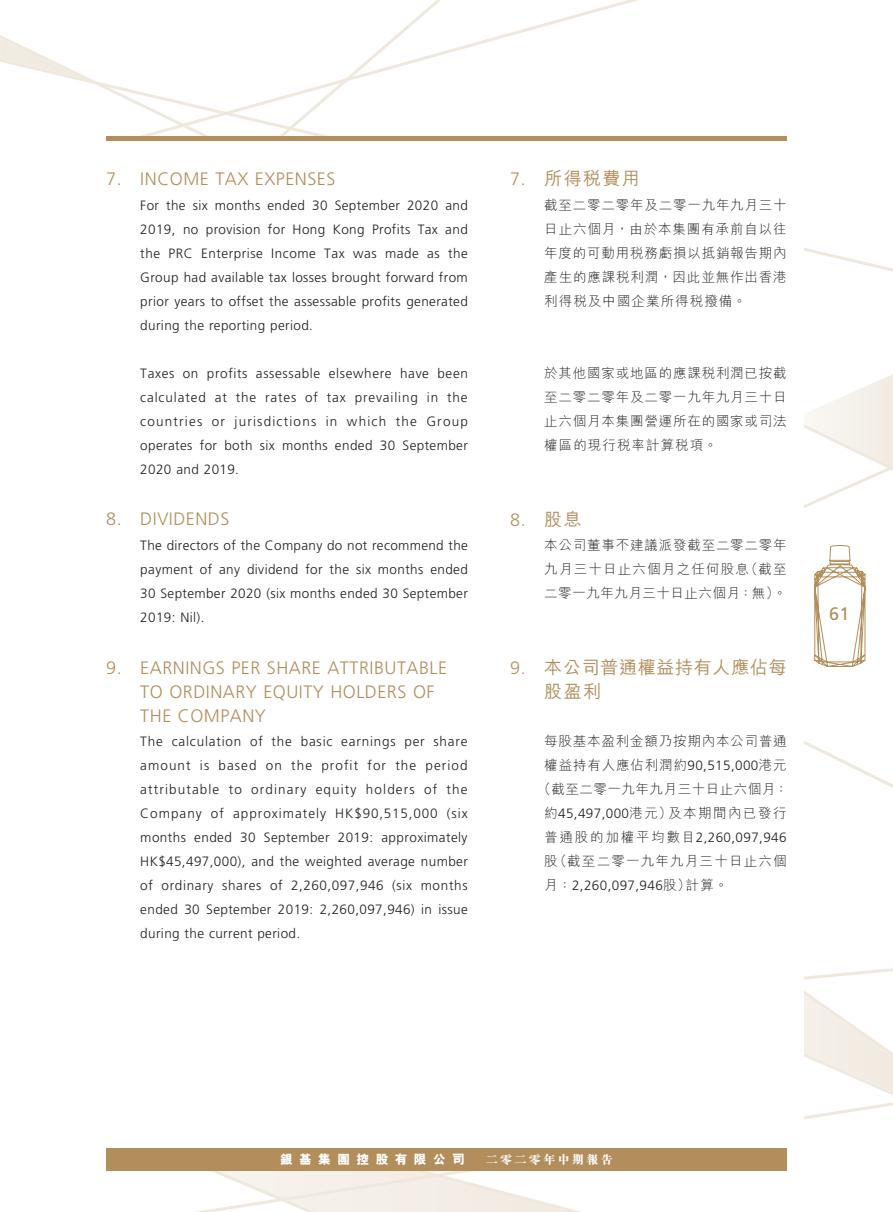
<style>
.page{position:relative;width:893px;height:1212px;background:#fff}
.page>*{position:absolute;margin:0;border:0;box-sizing:border-box;transform-origin:0 0}
._01_H1{font:300 18px/24px "Frutiger LT Std";letter-spacing:.03em;color:#b28e5d}
._001_H1_C{font:500 18px/24px "M Hei HK";letter-spacing:.04em;color:#b28e5d}
._001_H1_C-2{font:300 18px "Frutiger LT Std";color:#b28e5d}
.t1{font:18px "Frutiger LT Std";color:#b28e5d}
._00_txt{font:300 13.5px/24px "Frutiger LT Std";letter-spacing:.03em;color:#231f20;text-align:justify}
._000_txt_C{font:300 13.5px/24px "M Hei HK";letter-spacing:.06em;color:#231f20;text-align:justify}
._000_txt_C-2{font:300 13.5px "Frutiger LT Std";letter-spacing:.03em;color:#231f20}
._000_txt_C-3{font:300 13.5px "M Hei HK";letter-spacing:.115em;color:#231f20}
._000_txt_C-4{font:300 13.5px "M Hei HK";letter-spacing:.04em;color:#231f20}
._000_txt_C-5{font:300 13.5px "M Hei HK";letter-spacing:.09em;color:#231f20}
.t2{font:800 12.75px "M Hei HK";letter-spacing:.5em;color:#fff}
.t3{font:800 12px "M Sung HK";letter-spacing:.2em;color:#fff}
.s1{font-family:"Frutiger LT Std";font-weight:300}
.s2{font-family:"M Hei HK";font-weight:500}
.s3{font-family:"Frutiger LT Std"}
.s4{font-family:"M Hei HK"}
</style>
<div class="page">
<svg style="left:0;top:0;width:893px;height:272px"></svg>
<svg style="left:804px;top:374px;width:89px;height:721px"></svg>
<svg style="left:195px;top:1102px;width:698px;height:110px"></svg>
<div style="left:0;top:136px;width:804px;height:1012px;background:#fff"></div>
<div style="left:106px;top:1148px;width:681px;height:23px;background:#b28e5d"></div>
<svg style="left:809px;top:545px;width:62px;height:153px"></svg>
<hr style="left:106px;top:136px;width:681px;height:4px;background:#b28e5d">
<p class="_01_H1" style="left:106px;top:167px;width:231px">7. INCOME TAX EXPENSES</p>
<p class="_00_txt" style="left:140px;top:193px;width:329px">For the six months ended 30 September 2020 and 2019, no provision for Hong Kong Profits Tax and the PRC Enterprise Income Tax was made as the Group had available tax losses brought forward from prior years to offset the assessable profits generated during the reporting period.</p>
<p class="_00_txt" style="left:140px;top:361px;width:329px">Taxes on profits assessable elsewhere have been calculated at the rates of tax prevailing in the countries or jurisdictions in which the Group operates for both six months ended 30 September 2020 and 2019.</p>
<p class="_01_H1" style="left:106px;top:507px;width:125px">8. DIVIDENDS</p>
<p class="_00_txt" style="left:140px;top:533px;width:329px">The directors of the Company do not recommend the payment of any dividend for the six months ended 30 September 2020 (six months ended 30 September 2019: Nil).</p>
<p class="_01_H1" style="left:140px;top:656px;width:308px;text-indent:-34px">9. EARNINGS PER SHARE ATTRIBUTABLE<br>TO ORDINARY EQUITY HOLDERS OF<br>THE COMPANY</p>
<p class="_00_txt" style="left:140px;top:730px;width:329px">The calculation of the basic earnings per share amount is based on the profit for the period attributable to ordinary equity holders of the Company of approximately HK$90,515,000 (six months ended 30 September 2019: approximately HK$45,497,000), and the weighted average number of ordinary shares of 2,260,097,946 (six months ended 30 September 2019: 2,260,097,946) in issue during the current period.</p>
<p class="_001_H1_C" style="left:510px;top:165px;width:131px"><span class="s1">7.</span> 所得稅費用</p>
<p class="_000_txt_C" style="left:544px;top:192px;width:244px">截至二零二零年及二零一九年九月三十日止六個月，由於本集團有承前自以往年度的可動用稅務虧損以抵銷報告期內產生的應課稅利潤，因此並無作出香港利得稅及中國企業所得稅撥備。</p>
<p class="_000_txt_C" style="left:544px;top:360px;width:244px">於其他國家或地區的應課稅利潤已按截至二零二零年及二零一九年九月三十日止六個月本集團營運所在的國家或司法權區的現行稅率計算稅項。</p>
<p class="_001_H1_C-2" style="left:510px;top:509px;width:73px">8. <span class="s2">股息</span></p>
<p class="_000_txt_C" style="left:544px;top:532px;width:244px">本公司董事不建議派發截至二零二零年九月三十日止六個月之任何股息（截至二零一九年九月三十日止六個月：無）。</p>
<p class="_001_H1_C" style="left:544px;top:654px;width:244px;text-indent:-34px"><span class="s1">9.</span> 本公司普通權益持有人應佔每股盈利</p>
<p class="_000_txt_C" style="left:544px;top:729px;width:244px">每股基本盈利金額乃按期內本公司普通</p>
<p class="_000_txt_C" style="left:544px;top:753px;width:244px">權益持有人應佔利潤約<span class="s3">90,515,000</span>港元</p>
<p class="_000_txt_C-4" style="left:538px;top:780px;width:252px">（截至二零一九年九月三十日止六個月：</p>
<p class="_000_txt_C-3" style="left:544px;top:804px;width:244px">約<span class="s3">45,497,000</span>港元）及本期間內已發行</p>
<p class="_000_txt_C-2" style="left:544px;top:830px;width:244px"><span class="s4">普通股的加權平均數目</span>2,260,097,946</p>
<p class="_000_txt_C-5" style="left:544px;top:852px;width:244px">股（截至二零一九年九月三十日止六個</p>
<p class="_000_txt_C-2" style="left:544px;top:878px;width:185px"><span class="s4">月：</span>2,260,097,946<span class="s4">股）計算。</span></p>
<h1 class="t1" style="left:829px;top:603px;width:22px">61</h1>
<p class="t2" style="left:280px;top:1150px;width:186px">銀基集團控股有限公司</p>
<p class="t3" style="left:486px;top:1151px;width:129px">二零二零年中期報告</p>
</div>
